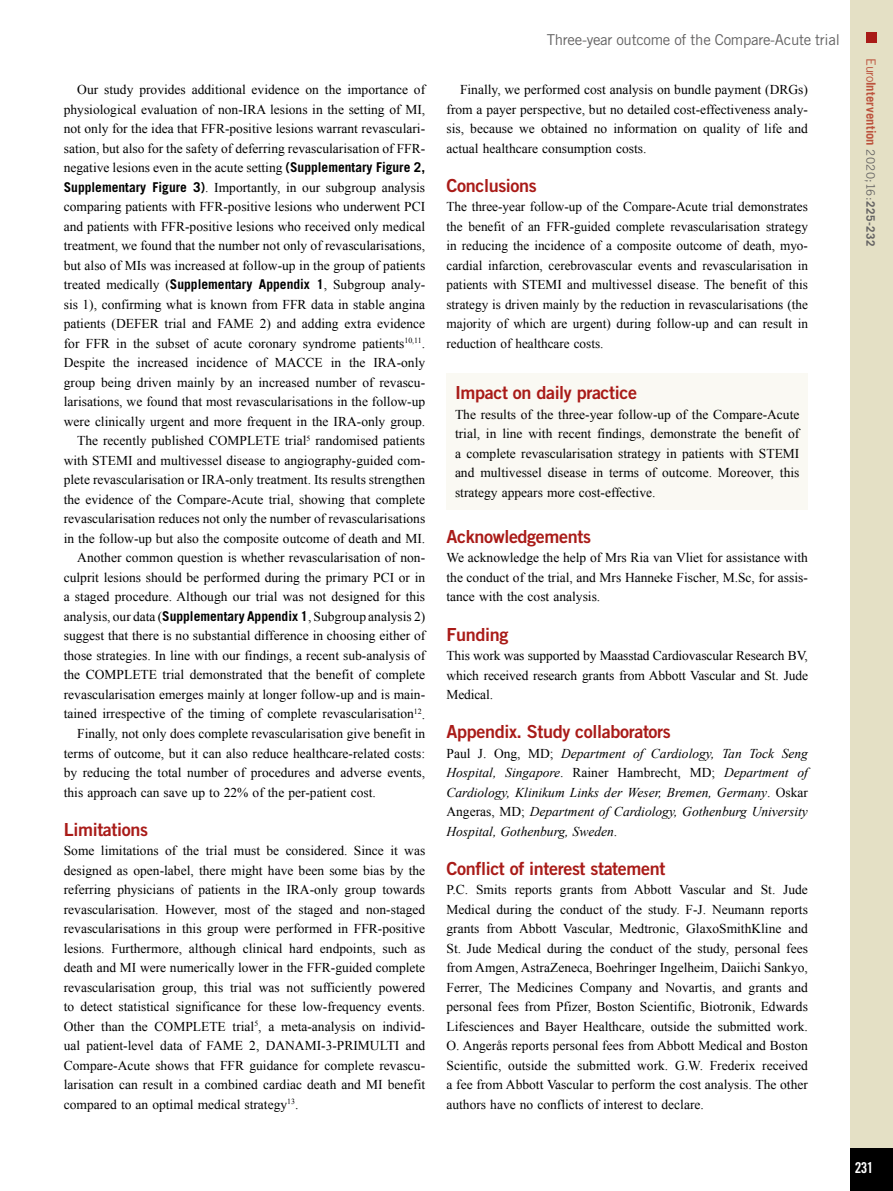
<style>
.page{position:relative;width:893px;height:1191px;background:#fff}
.page>*{position:absolute;margin:0;border:0;box-sizing:border-box;transform-origin:0 0}
.t1{font:18px "Trade Gothic LT Std Bd 2";letter-spacing:-.02em;color:#a91b18}
.t2{font:15px "Trade Gothic LT Std";letter-spacing:-.02em;color:#646363}
.t3{font:15px "Trade Gothic LT Std Bd Cn 20";color:#fff}
.t4{font:13.5px/19.5px "Times New Roman";color:#000;text-align:justify}
.t5{font:italic 13.5px/19.5px "Times New Roman";color:#000;text-align:justify}
.t6{font:700 12.75px "Trade Gothic LT Std";letter-spacing:.005em;color:#bc533d}
.s1{font-family:"Trade Gothic LT Std";font-weight:700}
.s2{font-style:normal}
.s3{font-weight:400}
.s4{font-weight:400;font-size:11.7px;color:#646363}
.s5{font-size:11.7px;color:#646363}
</style>
<div class="page">
<div style="left:850px;top:0;width:43px;height:1191px;background:#e4e0c5"></div>
<div style="left:850px;top:1148px;width:43px;height:43px;background:#000"></div>
<div style="left:866px;top:32px;width:11px;height:10px;background:#a91b18"></div>
<div style="left:446px;top:373px;width:362px;height:136px;background:#faf9f3"></div>
<p class="t4" style="left:77px;top:80px;width:349px">Our study provides additional evidence on the importance of</p>
<p class="t4" style="left:64px;top:99px;width:363px">physiological evaluation of non-IRA lesions in the setting of MI,</p>
<p class="t4" style="left:64px;top:119px;width:363px">not only for the idea that FFR-positive lesions warrant revasculari-</p>
<p class="t4" style="left:64px;top:138px;width:363px">sation, but also for the safety of deferring revascularisation of FFR-</p>
<p class="t4" style="left:64px;top:158px;width:363px">negative lesions even in the acute setting <span class="s1">(Supplementary Figure 2,</span></p>
<p class="t4" style="left:64px;top:177px;width:363px"><span class="s1">Supplementary Figure 3)</span>. Importantly, in our subgroup analysis</p>
<p class="t4" style="left:64px;top:197px;width:363px">comparing patients with FFR-positive lesions who underwent PCI</p>
<p class="t4" style="left:64px;top:216px;width:363px">and patients with FFR-positive lesions who received only medical</p>
<p class="t4" style="left:64px;top:236px;width:363px">treatment, we found that the number not only of revascularisations,</p>
<p class="t4" style="left:64px;top:255px;width:363px">but also of MIs was increased at follow-up in the group of patients</p>
<p class="t4" style="left:64px;top:275px;width:363px">treated medically (<span class="s1">Supplementary Appendix 1</span>, Subgroup analy-</p>
<p class="t4" style="left:64px;top:294px;width:363px">sis 1), confirming what is known from FFR data in stable angina</p>
<p class="t4" style="left:64px;top:314px;width:363px">patients (DEFER trial and FAME 2) and adding extra evidence</p>
<p class="t4" style="left:64px;top:333px;width:363px">for FFR in the subset of acute coronary syndrome patients<sup>10,11</sup>.</p>
<p class="t4" style="left:64px;top:353px;width:363px">Despite the increased incidence of MACCE in the IRA-only</p>
<p class="t4" style="left:64px;top:372px;width:363px">group being driven mainly by an increased number of revascu-</p>
<p class="t4" style="left:64px;top:392px;width:363px">larisations, we found that most revascularisations in the follow-up</p>
<p class="t4" style="left:64px;top:411px;width:363px">were clinically urgent and more frequent in the IRA-only group.</p>
<p class="t4" style="left:77px;top:431px;width:349px">The recently published COMPLETE trial<sup>5</sup> randomised patients</p>
<p class="t4" style="left:64px;top:450px;width:363px">with STEMI and multivessel disease to angiography-guided com-</p>
<p class="t4" style="left:64px;top:470px;width:363px">plete revascularisation or IRA-only treatment. Its results strengthen</p>
<p class="t4" style="left:64px;top:489px;width:363px">the evidence of the Compare-Acute trial, showing that complete</p>
<p class="t4" style="left:64px;top:509px;width:363px">revascularisation reduces not only the number of revascularisations</p>
<p class="t4" style="left:64px;top:528px;width:363px">in the follow-up but also the composite outcome of death and MI.</p>
<p class="t4" style="left:77px;top:548px;width:349px">Another common question is whether revascularisation of non-</p>
<p class="t4" style="left:64px;top:567px;width:363px">culprit lesions should be performed during the primary PCI or in</p>
<p class="t4" style="left:64px;top:587px;width:363px">a staged procedure. Although our trial was not designed for this</p>
<p class="t4" style="left:64px;top:606px;width:363px">analysis, our data (<span class="s1">Supplementary Appendix 1</span>, Subgroup analysis 2)</p>
<p class="t4" style="left:64px;top:626px;width:363px">suggest that there is no substantial difference in choosing either of</p>
<p class="t4" style="left:64px;top:645px;width:363px">those strategies. In line with our findings, a recent sub-analysis of</p>
<p class="t4" style="left:64px;top:665px;width:363px">the COMPLETE trial demonstrated that the benefit of complete</p>
<p class="t4" style="left:64px;top:684px;width:363px">revascularisation emerges mainly at longer follow-up and is main-</p>
<p class="t4" style="left:64px;top:704px;width:363px">tained irrespective of the timing of complete revascularisation<sup>12</sup>.</p>
<p class="t4" style="left:77px;top:723px;width:349px">Finally, not only does complete revascularisation give benefit in</p>
<p class="t4" style="left:64px;top:743px;width:363px">terms of outcome, but it can also reduce healthcare-related costs:</p>
<p class="t4" style="left:64px;top:762px;width:363px">by reducing the total number of procedures and adverse events,</p>
<p class="t4" style="left:64px;top:782px;width:314px">this approach can save up to 22% of the per-patient cost.</p>
<h1 class="t1" style="left:64px;top:818px;width:86px">Limitations</h1>
<p class="t4" style="left:64px;top:840px;width:363px">Some limitations of the trial must be considered. Since it was designed as open-label, there might have been some bias by the referring physicians of patients in the IRA-only group towards revascularisation. However, most of the staged and non-staged revascularisations in this group were performed in FFR-positive lesions. Furthermore, although clinical hard endpoints, such as death and MI were numerically lower in the FFR-guided complete revascularisation group, this trial was not sufficiently powered to detect statistical significance for these low-frequency events.<br>Other than the COMPLETE trial<sup>5</sup>, a meta-analysis on individ&shy;ual patient-level data of FAME 2, DANAMI-3-PRIMULTI and Compare-Acute shows that FFR guidance for complete revascu&shy;larisation can result in a combined cardiac death and MI benefit compared to an optimal medical strategy<sup>13</sup>.</p>
<p class="t2" style="left:547px;top:30px;width:294px">Three-year outcome of the Compare-Acute trial</p>
<p class="t4" style="left:446px;top:80px;width:363px;text-indent:14px">Finally, we performed cost analysis on bundle payment (DRGs) from a payer perspective, but no detailed cost-effectiveness analy&shy;sis, because we obtained no information on quality of life and actual healthcare consumption costs.</p>
<h1 class="t1" style="left:446px;top:174px;width:92px">Conclusions</h1>
<p class="t4" style="left:446px;top:197px;width:363px">The three-year follow-up of the Compare-Acute trial demonstrates the benefit of an FFR-guided complete revascularisation strategy in reducing the incidence of a composite outcome of death, myo&shy;cardial infarction, cerebrovascular events and revascularisation in patients with STEMI and multivessel disease. The benefit of this strategy is driven mainly by the reduction in revascularisations (the majority of which are urgent) during follow-up and can result in reduction of healthcare costs.</p>
<h1 class="t1" style="left:455px;top:381px;width:184px">Impact on daily practice</h1>
<p class="t4" style="left:455px;top:404px;width:346px">The results of the three-year follow-up of the Compare-Acute trial, in line with recent findings, demonstrate the benefit of a complete revascularisation strategy in patients with STEMI and multivessel disease in terms of outcome. Moreover, this strategy appears more cost-effective.</p>
<h1 class="t1" style="left:446px;top:525px;width:146px">Acknowledgements</h1>
<p class="t4" style="left:446px;top:548px;width:363px">We acknowledge the help of Mrs Ria van Vliet for assistance with the conduct of the trial, and Mrs Hanneke Fischer, M.Sc, for assis&shy;tance with the cost analysis.</p>
<h1 class="t1" style="left:446px;top:623px;width:63px">Funding</h1>
<p class="t4" style="left:446px;top:645px;width:363px">This work was supported by Maasstad Cardiovascular Research BV, which received research grants from Abbott Vascular and St. Jude Medical.</p>
<h1 class="t1" style="left:446px;top:720px;width:226px">Appendix. Study collaborators</h1>
<p class="t5" style="left:446px;top:743px;width:363px"><span class="s2">Paul J. Ong, MD;</span> Department of Cardiology, Tan Tock Seng Hospital, Singapore<span class="s2">. Rainer Hambrecht, MD;</span> Department of Cardiology, Klinikum Links der Weser, Bremen, Germany<span class="s2">. Oskar Angeras, MD;</span> Department of Cardiology, Gothenburg University Hospital, Gothenburg, Sweden<span class="s2">.</span></p>
<h1 class="t1" style="left:446px;top:857px;width:220px">Conflict of interest statement</h1>
<p class="t4" style="left:446px;top:879px;width:363px">P.C. Smits reports grants from Abbott Vascular and St. Jude Medical during the conduct of the study. F-J. Neumann reports grants from Abbott Vascular, Medtronic, GlaxoSmithKline and St. Jude Medical during the conduct of the study, personal fees from Amgen, AstraZeneca, Boehringer Ingelheim, Daiichi Sankyo, Ferrer, The Medicines Company and Novartis, and grants and personal fees from Pfizer, Boston Scientific, Biotronik, Edwards Lifesciences and Bayer Healthcare, outside the submitted work.<br>O. Angerås reports personal fees from Abbott Medical and Boston Scientific, outside the submitted work. G.W. Frederix received a fee from Abbott Vascular to perform the cost analysis. The other authors have no conflicts of interest to declare.</p>
<p class="t6" style="left:879px;top:58px;width:190px;rotate:90deg"><span class="s3">Euro</span>Intervention <span class="s4">2020;16:</span><span class="s5">225-232</span></p>
<p class="t3" style="left:855px;top:1158px;width:20px">231</p>
</div>
